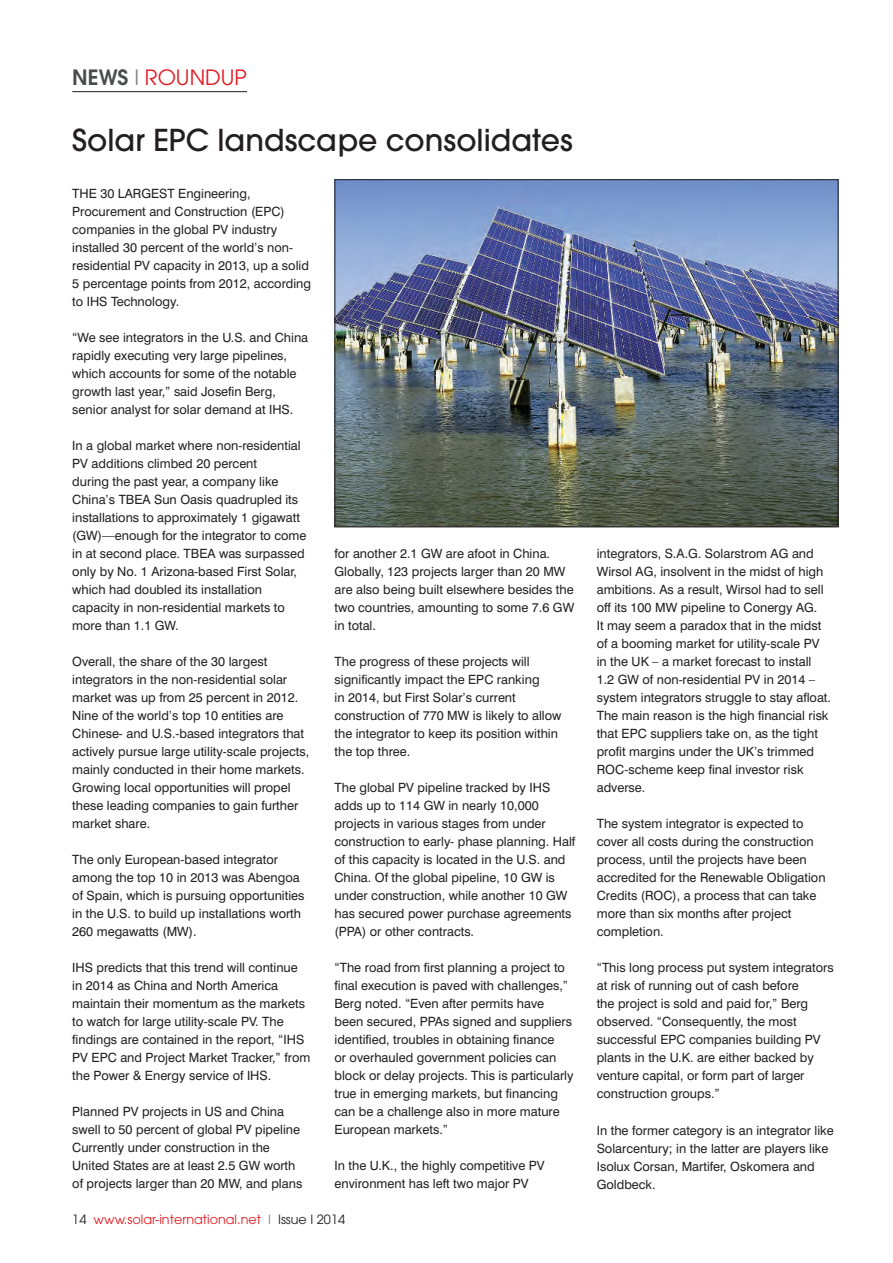
<style>
.page{position:relative;width:893px;height:1263px;background:#fff}
.page>*{position:absolute;margin:0;border:0;box-sizing:border-box;transform-origin:0 0}
.t1{font:500 30px "Avant Garde";color:#231f20}
.t2{font:21px "Avant Garde";color:#e21a21}
.t3{font:12.75px/18px "Swiss 721 BT";color:#231f20}
.t4{font:12.75px "Avant Garde";color:#e21a21}
.s1{font-weight:600;color:#4b4c4d}
.s2{color:#808285}
.s3{color:#231f20}
</style>
<div class="page">
<hr style="left:72px;top:91px;width:175px;height:1px;background:#231f20">
<img style="left:336px;top:181px;width:500px;height:344px">
<h2 class="t2" style="left:72px;top:65px;width:176px"><span class="s1">NEWS</span> <span class="s2">I</span> ROUNDUP</h2>
<h1 class="t1" style="left:72px;top:122px;width:502px">Solar EPC landscape consolidates</h1>
<p class="t3" style="left:72px;top:184px;width:240px">THE 30 LARGEST Engineering, Procurement and Construction (EPC) companies in the global PV industry installed 30 percent of the world’s non&shy;residential PV capacity in 2013, up a solid 5 percentage points from 2012, according to IHS Technology.</p>
<p class="t3" style="left:72px;top:328px;width:237px">“We see integrators in the U.S. and China rapidly executing very large pipelines, which accounts for some of the notable growth last year,” said Josefin Berg, senior analyst for solar demand at IHS.</p>
<p class="t3" style="left:72px;top:436px;width:236px">In a global market where non-residential PV additions climbed 20 percent<br>during the past year, a company like China’s TBEA Sun Oasis quadrupled its installations to approximately 1 gigawatt (GW)—enough for the integrator to come in at second place. TBEA was surpassed only by No. 1 Arizona-based First Solar, which had doubled its installation capacity in non-residential markets to more than 1.1 GW.</p>
<p class="t3" style="left:72px;top:652px;width:238px">Overall, the share of the 30 largest integrators in the non-residential solar market was up from 25 percent in 2012.<br>Nine of the world’s top 10 entities are Chinese- and U.S.-based integrators that actively pursue large utility-scale projects, mainly conducted in their home markets.<br>Growing local opportunities will propel these leading companies to gain further market share.</p>
<p class="t3" style="left:72px;top:850px;width:234px">The only European-based integrator among the top 10 in 2013 was Abengoa of Spain, which is pursuing opportunities in the U.S. to build up installations worth 260 megawatts (MW).</p>
<p class="t3" style="left:72px;top:958px;width:240px">IHS predicts that this trend will continue in 2014 as China and North America maintain their momentum as the markets to watch for large utility-scale PV. The findings are contained in the report, “IHS PV EPC and Project Market Tracker,” from the Power &amp; Energy service of IHS.</p>
<p class="t3" style="left:72px;top:1103px;width:232px">Planned PV projects in US and China swell to 50 percent of global PV pipeline Currently under construction in the United States are at least 2.5 GW worth of projects larger than 20 MW, and plans</p>
<p class="t3" style="left:334px;top:545px;width:241px">for another 2.1 GW are afoot in China.<br>Globally, 123 projects larger than 20 MW are also being built elsewhere besides the two countries, amounting to some 7.6 GW in total.</p>
<p class="t3" style="left:334px;top:653px;width:229px">The progress of these projects will significantly impact the EPC ranking<br>in 2014, but First Solar’s current construction of 770 MW is likely to allow the integrator to keep its position within the top three.</p>
<p class="t3" style="left:334px;top:779px;width:242px">The global PV pipeline tracked by IHS adds up to 114 GW in nearly 10,000 projects in various stages from under construction to early- phase planning. Half of this capacity is located in the U.S. and China. Of the global pipeline, 10 GW is under construction, while another 10 GW has secured power purchase agreements (PPA) or other contracts.</p>
<p class="t3" style="left:334px;top:959px;width:241px">“The road from first planning a project to final execution is paved with challenges,” Berg noted. “Even after permits have been secured, PPAs signed and suppliers identified, troubles in obtaining finance<br>or overhauled government policies can block or delay projects. This is particularly true in emerging markets, but financing can be a challenge also in more mature European markets.”</p>
<p class="t3" style="left:334px;top:1157px;width:212px">In the U.K., the highly competitive PV environment has left two major PV</p>
<p class="t4" style="left:72px;top:1212px;width:274px"><span class="s3">14</span> www.solar-international.net <span class="s2">I</span> <span class="s3">Issue I 2014</span></p>
<p class="t3" style="left:597px;top:545px;width:236px">integrators, S.A.G. Solarstrom AG and Wirsol AG, insolvent in the midst of high ambitions. As a result, Wirsol had to sell off its 100 MW pipeline to Conergy AG.<br>It may seem a paradox that in the midst of a booming market for utility-scale PV in the UK – a market forecast to install 1.2 GW of non-residential PV in 2014 – system integrators struggle to stay afloat.<br>The main reason is the high financial risk that EPC suppliers take on, as the tight profit margins under the UK’s trimmed ROC-scheme keep final investor risk adverse.</p>
<p class="t3" style="left:597px;top:815px;width:230px">The system integrator is expected to cover all costs during the construction process, until the projects have been accredited for the Renewable Obligation Credits (ROC), a process that can take more than six months after project completion.</p>
<p class="t3" style="left:597px;top:959px;width:239px">“This long process put system integrators at risk of running out of cash before<br>the project is sold and paid for,” Berg observed. “Consequently, the most successful EPC companies building PV plants in the U.K. are either backed by venture capital, or form part of larger construction groups.”</p>
<p class="t3" style="left:597px;top:1121px;width:239px">In the former category is an integrator like Solarcentury; in the latter are players like Isolux Corsan, Martifer, Oskomera and Goldbeck.</p>
</div>
